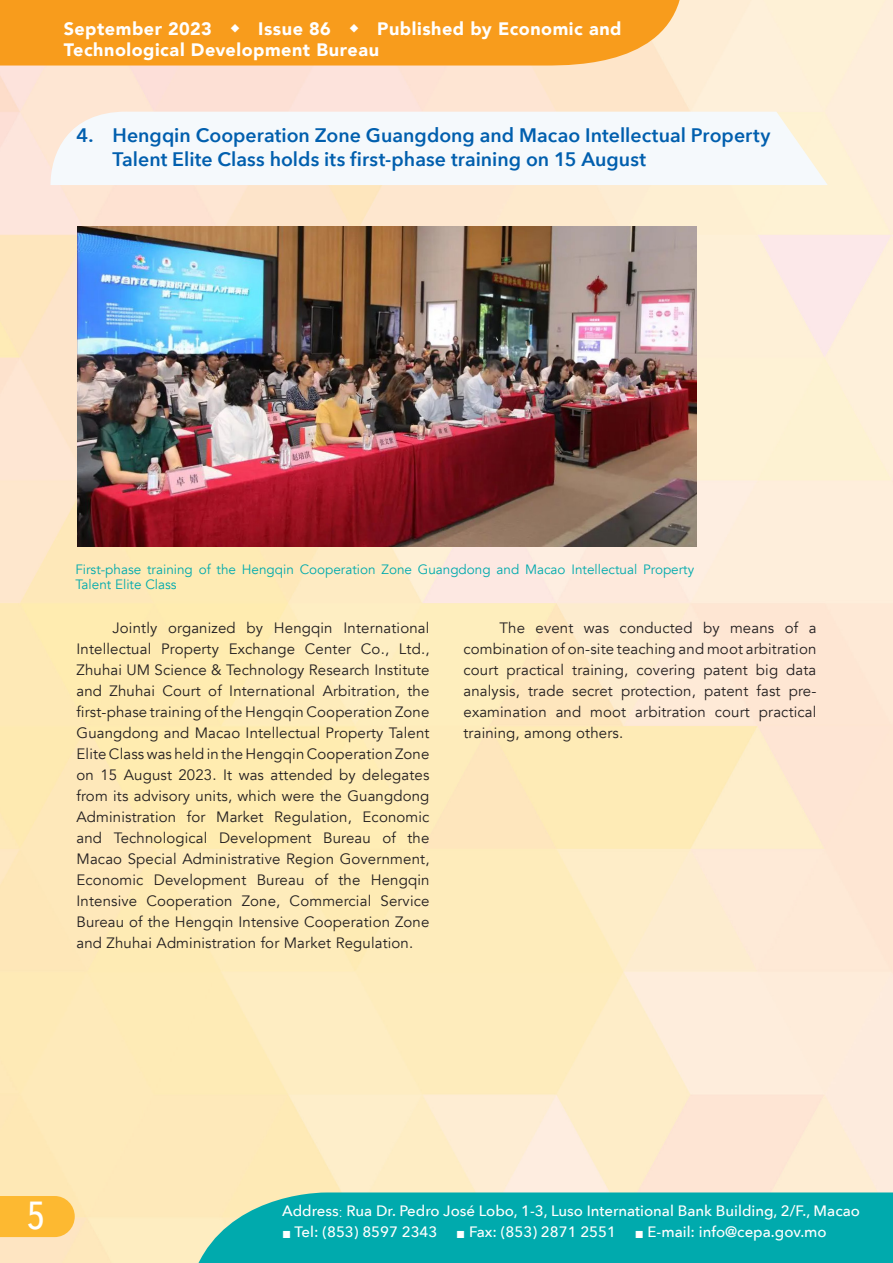
<style>
.page{position:relative;width:893px;height:1263px;background:#fff}
.page>*{position:absolute;margin:0;border:0;box-sizing:border-box;transform-origin:0 0}
.t1{font:500 39px "Avenir Next Condensed";color:#fff}
.t2{font:600 19.5px/23.4px "Avenir Next";color:#015fae}
.t3{font:900 18px/21px "Avenir";letter-spacing:.03em;color:#fff}
.text{font:15px/21px "Avenir";letter-spacing:.01em;color:#231f20;text-align:justify}
.t4{font:500 15px "Avenir Next";color:#fff}
.t5{font:13.5px/15px "Avenir";color:#00aaad}
.s1{font-family:"Microsoft Jheng Hei";font-weight:700}
.s2{font-family:"Adobe Ming Std";font-weight:300}
.s3{font-family:"Microsoft Jheng Hei";font-weight:400}
</style>
<div class="page">
<img style="left:0;top:0;width:893px;height:1263px">
<div style="left:0;top:0;width:682px;height:66px;background:#f89c1c"></div>
<svg style="left:192px;top:1192px;width:701px;height:71px;background:#10aeae"></svg>
<svg style="left:0;top:1192px;width:75px;height:71px;background:#fdcd72"></svg>
<div style="left:50px;top:112px;width:778px;height:73px;background:#f5f9fc"></div>
<img style="left:77px;top:226px;width:619px;height:320px">
<p class="t3" style="left:64px;top:18px;width:559px">September 2023 <span class="s1">◆</span> Issue 86 <span class="s1">◆</span> Published by Economic and<br>Technological Development Bureau</p>
<p class="t2" style="left:113px;top:123px;width:659px;text-indent:-36px">4. Hengqin Cooperation Zone Guangdong and Macao Intellectual Property<br>Talent Elite Class holds its first-phase training on 15 August</p>
<p class="t5" style="left:75px;top:562px;width:620px">First-phase training of the Hengqin Cooperation Zone Guangdong and Macao Intellectual Property<br>Talent Elite Class</p>
<p class="text" style="left:77px;top:618px;width:354px;text-indent:36px">Jointly organized by Hengqin International Intellectual Property Exchange Center Co., Ltd., Zhuhai UM Science &amp; Technology Research Institute and Zhuhai Court of International Arbitration, the first-phase training of the Hengqin Cooperation Zone Guangdong and Macao Intellectual Property Talent Elite Class was held in the Hengqin Cooperation Zone on 15 August 2023. It was attended by delegates from its advisory units, which were the Guangdong Administration for Market Regulation, Economic and Technological Development Bureau of the Macao Special Administrative Region Government, Economic Development Bureau of the Hengqin Intensive Cooperation Zone, Commercial Service Bureau of the Hengqin Intensive Cooperation Zone and Zhuhai Administration for Market Regulation.</p>
<p class="text" style="left:463px;top:618px;width:354px;text-indent:36px">The event was conducted by means of a combination of on-site teaching and moot arbitration court practical training, covering patent big data analysis, trade secret protection, patent fast pre&shy;examination and moot arbitration court practical training, among others.</p>
<h1 class="t1" style="left:27px;top:1191px;width:20px">5</h1>
<p class="t4" style="left:282px;top:1198px;width:579px">Address<span class="s2">:</span> Rua Dr. Pedro José Lobo, 1-3, Luso International Bank Building, 2/F., Macao</p>
<p class="t4" style="left:282px;top:1219px;width:546px"><span class="s3">■</span> Tel: (853) 8597 2343 <span class="s3">■</span> Fax: (853) 2871 2551 <span class="s3">■</span> E-mail: info@cepa.gov.mo</p>
</div>
